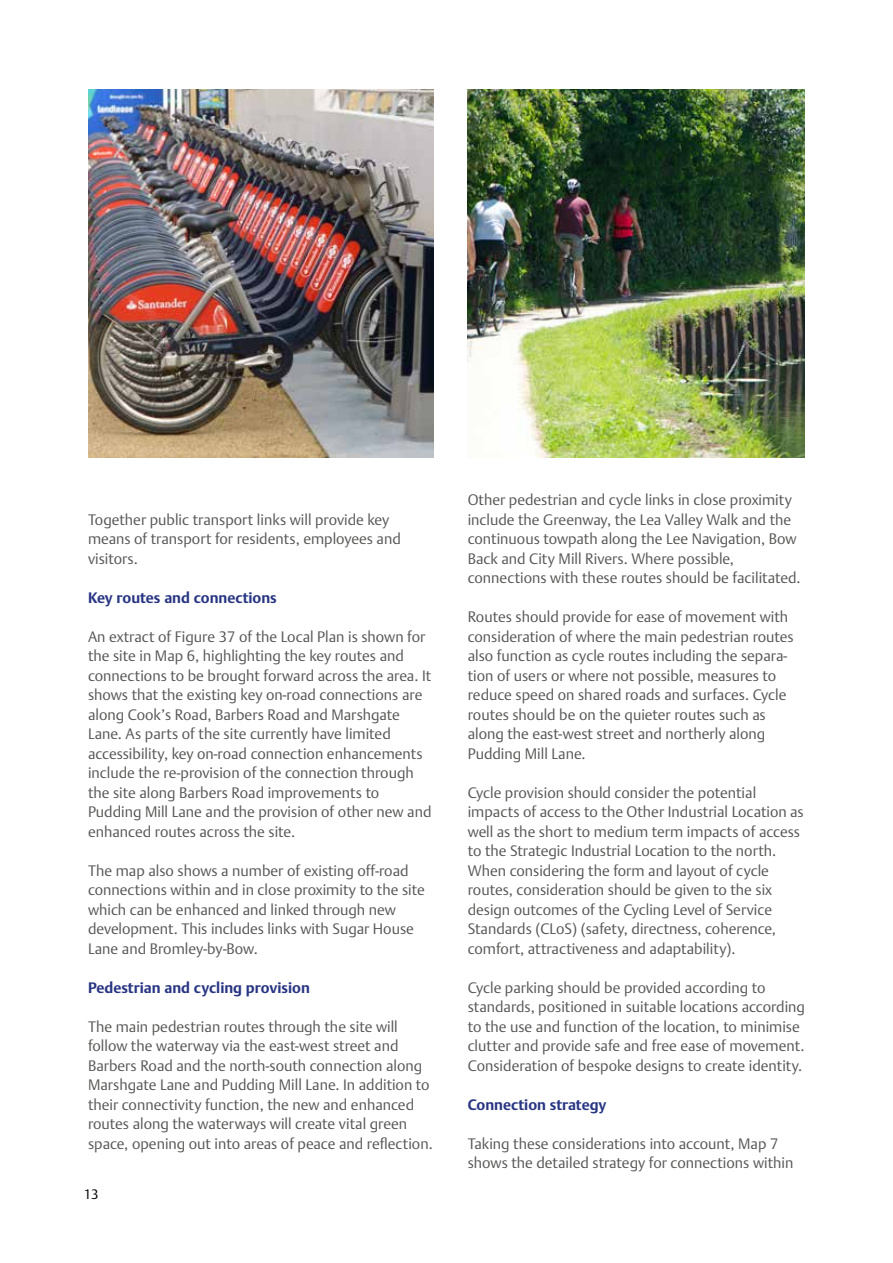
<style>
.page{position:relative;width:893px;height:1263px;background:#fff}
.page>*{position:absolute;margin:0;border:0;box-sizing:border-box;transform-origin:0 0}
.t1{font:300 15px/19.5px "DTL Argo TOT";color:#575756}
.t2{font:700 15px "DTL Argo TOT";color:#283583}
.t3{font:300 13.5px "DTL Argo TOT";color:#000}
</style>
<div class="page">
<img style="left:88px;top:89px;width:346px;height:368px">
<img style="left:468px;top:89px;width:337px;height:368px">
<p class="t1" style="left:88px;top:510px;width:314px">Together public transport links will provide key means of transport for residents, employees and visitors.</p>
<p class="t2" style="left:88px;top:588px;width:190px">Key routes and connections</p>
<p class="t1" style="left:88px;top:627px;width:345px">An extract of Figure 37 of the Local Plan is shown for the site in Map 6, highlighting the key routes and connections to be brought forward across the area. It shows that the existing key on-road connections are along Cook’s Road, Barbers Road and Marshgate Lane. As parts of the site currently have limited accessibility, key on-road connection enhancements include the re-provision of the connection through the site along Barbers Road improvements to Pudding Mill Lane and the provision of other new and enhanced routes across the site.</p>
<p class="t1" style="left:88px;top:861px;width:338px">The map also shows a number of existing off-road connections within and in close proximity to the site which can be enhanced and linked through new development. This includes links with Sugar House Lane and Bromley-by-Bow.</p>
<p class="t2" style="left:88px;top:978px;width:223px">Pedestrian and cycling provision</p>
<p class="t1" style="left:88px;top:1017px;width:346px">The main pedestrian routes through the site will follow the waterway via the east-west street and Barbers Road and the north-south connection along Marshgate Lane and Pudding Mill Lane. In addition to their connectivity function, the new and enhanced routes along the waterways will create vital green space, opening out into areas of peace and reflection.</p>
<p class="t3" style="left:84px;top:1186px;width:17px">13</p>
<p class="t1" style="left:468px;top:490px;width:334px">Other pedestrian and cycle links in close proximity include the Greenway, the Lea Valley Walk and the continuous towpath along the Lee Navigation, Bow Back and City Mill Rivers. Where possible, connections with these routes should be facilitated.</p>
<p class="t1" style="left:468px;top:607px;width:328px">Routes should provide for ease of movement with consideration of where the main pedestrian routes also function as cycle routes including the separa&shy;tion of users or where not possible, measures to reduce speed on shared roads and surfaces. Cycle routes should be on the quieter routes such as along the east-west street and northerly along Pudding Mill Lane.</p>
<p class="t1" style="left:468px;top:783px;width:337px">Cycle provision should consider the potential impacts of access to the Other Industrial Location as well as the short to medium term impacts of access to the Strategic Industrial Location to the north.<br>When considering the form and layout of cycle routes, consideration should be given to the six design outcomes of the Cycling Level of Service Standards (CLoS) (safety, directness, coherence, comfort, attractiveness and adaptability).</p>
<p class="t1" style="left:468px;top:978px;width:339px">Cycle parking should be provided according to standards, positioned in suitable locations according to the use and function of the location, to minimise clutter and provide safe and free ease of movement.<br>Consideration of bespoke designs to create identity.</p>
<p class="t2" style="left:468px;top:1095px;width:140px">Connection strategy</p>
<p class="t1" style="left:468px;top:1134px;width:327px">Taking these considerations into account, Map 7 shows the detailed strategy for connections within</p>
</div>
